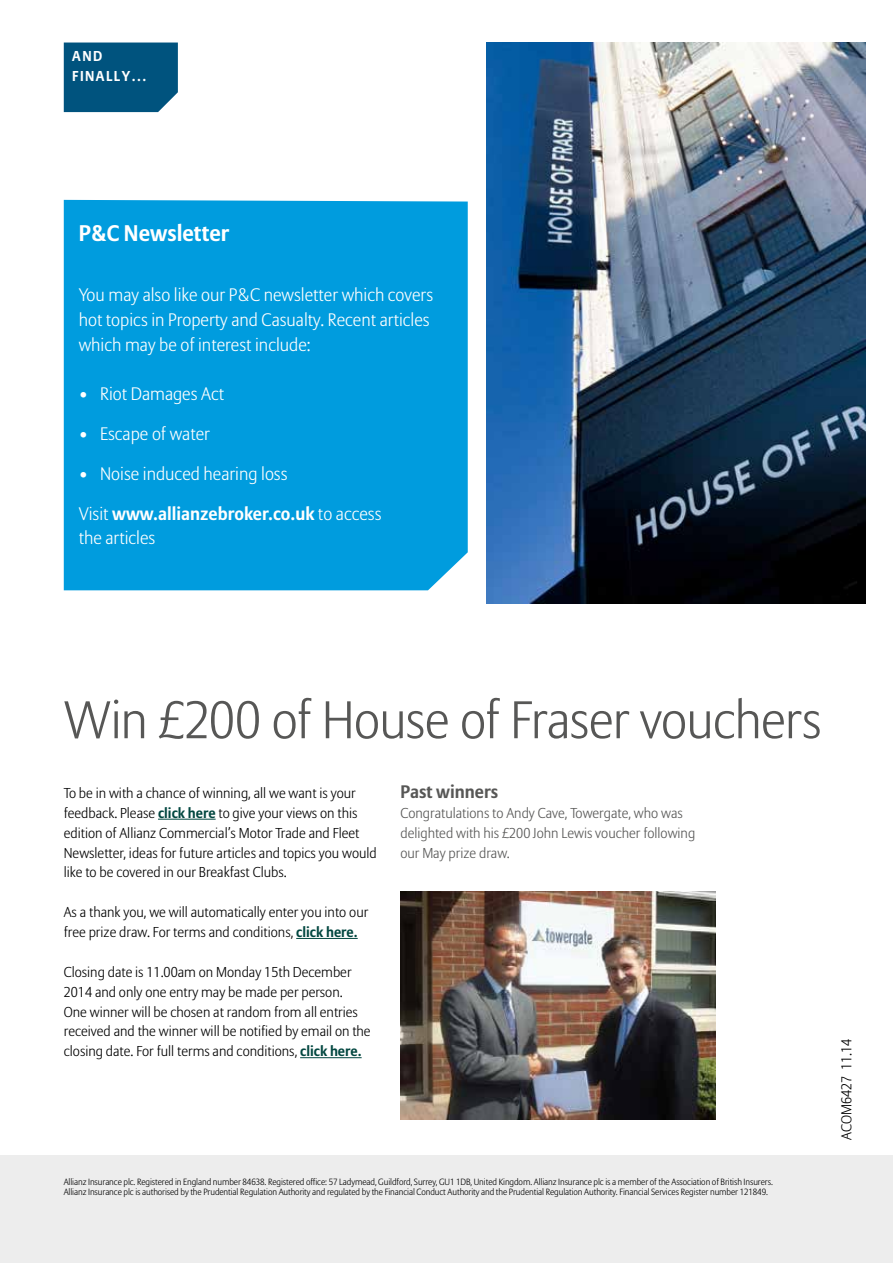
<style>
.page{position:relative;width:893px;height:1263px;background:#fff}
.page>*{position:absolute;margin:0;border:0;box-sizing:border-box;transform-origin:0 0}
.t1{font:300 52.5px "Allianz Sans";letter-spacing:-.015em;color:#575756}
.t2{font:700 22.5px "Allianz Sans";color:#fff}
.t3{font:300 18px/24.9px "Allianz Sans";color:#fff}
.t4{font:700 18px "Allianz Sans";color:#575756}
.t5{font:300 14.25px/20px "Allianz Sans";color:#000}
.t6{font:300 14.25px/20px "Allianz Sans";color:#575756}
.t7{font:700 14.25px/20px "Allianz Sans";letter-spacing:.1em;color:#fff}
.t8{font:300 9px/10.5px "Allianz Sans";letter-spacing:-.01em;color:#000}
.s1{font-weight:700}
.s2{font-weight:700;color:#00463f}
</style>
<div class="page">
<img style="left:487px;top:43px;width:378px;height:560px">
<div style="left:64px;top:43px;width:114px;height:69px;background:#00537e"></div>
<hr style="left:158px;top:819px;width:58px;height:1px;background:#00463f">
<hr style="left:296px;top:938px;width:62px;height:1px;background:#00463f">
<hr style="left:300px;top:1057px;width:62px;height:1px;background:#00463f">
<div style="left:0;top:1156px;width:893px;height:107px;background:#ededed"></div>
<img style="left:400px;top:891px;width:316px;height:229px">
<div style="left:64px;top:200px;width:404px;height:390px;background:#009cde"></div>
<p class="t7" style="left:72px;top:46px;width:75px">AND<br>FINALLY...</p>
<h2 class="t2" style="left:79px;top:219px;width:152px">P&amp;C Newsletter</h2>
<p class="t3" style="left:79px;top:283px;width:356px">You may also like our P&amp;C newsletter which covers hot topics in Property and Casualty. Recent articles which may be of interest include:</p>
<p class="t3" style="left:79px;top:382px;width:147px">• Riot Damages Act</p>
<p class="t3" style="left:79px;top:422px;width:133px">• Escape of water</p>
<p class="t3" style="left:79px;top:462px;width:210px">• Noise induced hearing loss</p>
<p class="t3" style="left:79px;top:502px;width:304px">Visit <span class="s1">www.allianzebroker.co.uk</span> to access the articles</p>
<h1 class="t1" style="left:64px;top:688px;width:759px">Win £200 of House of Fraser vouchers</h1>
<p class="t5" style="left:64px;top:783px;width:315px">To be in with a chance of winning, all we want is your feedback. Please <span class="s2">click here</span> to give your views on this edition of Allianz Commercial’s Motor Trade and Fleet Newsletter, ideas for future articles and topics you would like to be covered in our Breakfast Clubs.</p>
<p class="t5" style="left:64px;top:903px;width:306px">As a thank you, we will automatically enter you into our free prize draw. For terms and conditions, <span class="s2">click here.</span></p>
<p class="t5" style="left:64px;top:962px;width:308px">Closing date is 11.00am on Monday 15th December 2014 and only one entry may be made per person.<br>One winner will be chosen at random from all entries received and the winner will be notified by email on the closing date. For full terms and conditions, <span class="s2">click here.</span></p>
<p class="t4" style="left:400px;top:780px;width:99px">Past winners</p>
<p class="t6" style="left:400px;top:803px;width:296px">Congratulations to Andy Cave, Towergate, who was delighted with his £200 John Lewis voucher following our May prize draw.</p>
<p class="t8" style="left:64px;top:1177px;width:710px">Allianz Insurance plc. Registered in England number 84638. Registered office: 57 Ladymead, Guildford, Surrey, GU1 1DB, United Kingdom. Allianz Insurance plc is a member of the Association of British Insurers.<br>Allianz Insurance plc is authorised by the Prudential Regulation Authority and regulated by the Financial Conduct Authority and the Prudential Regulation Authority. Financial Services Register number 121849.</p>
<p class="t5" style="left:837px;top:1140px;width:103px;rotate:-90deg">ACOM6427 11.14</p>
</div>
